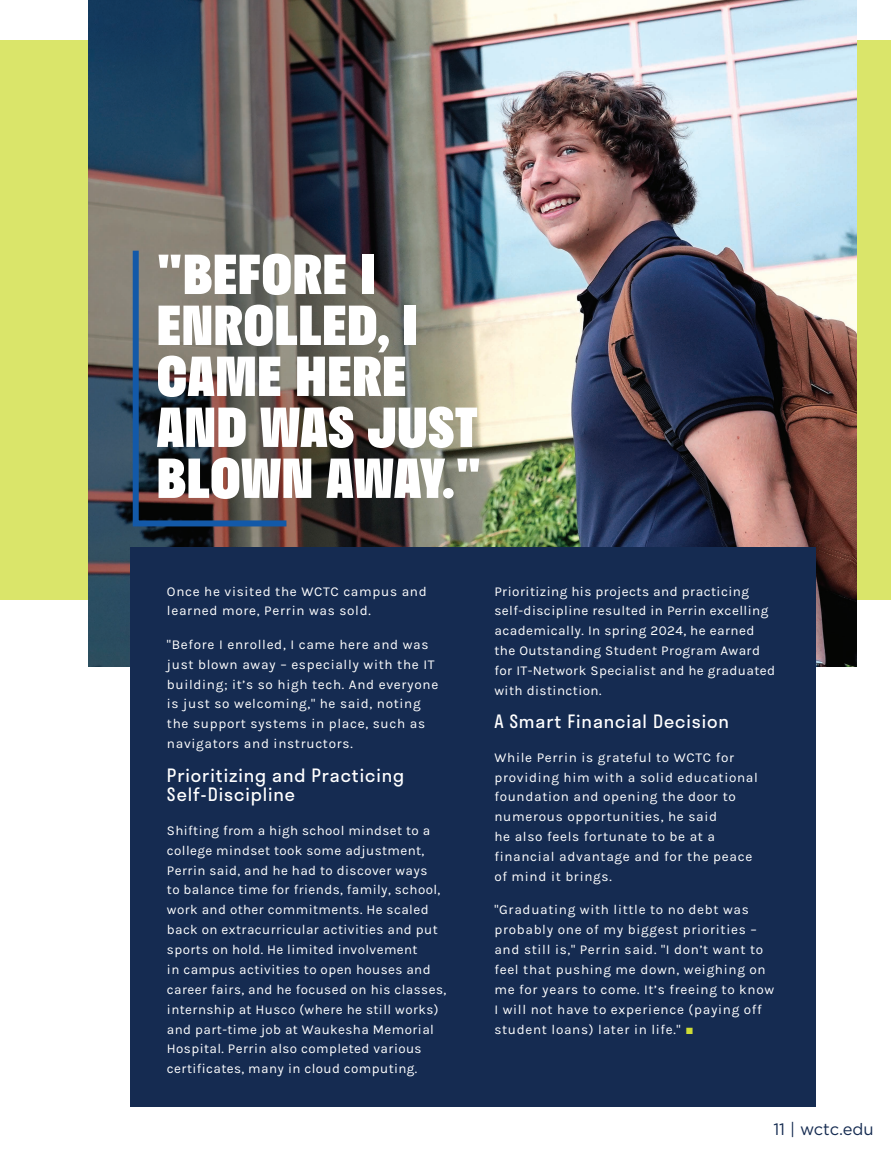
<style>
.page{position:relative;width:891px;height:1161px;background:#fff}
.page>*{position:absolute;margin:0;border:0;box-sizing:border-box;transform-origin:0 0}
.t1{font:900 52.5px/51px "Stratos";letter-spacing:.02em;color:#fff}
.t2{font:18px/19.8px "Stratos";letter-spacing:.05em;color:#fff}
.t3{font:16.5px "Gotham";color:#152b51}
.t4{font:13.5px/19.8px "Karla";letter-spacing:.05em;color:#fff}
.t5{font:13.5px/19.8px "Karla";letter-spacing:.03em;color:#fff}
.s1{font-family:"Arial";color:#cedc35}
</style>
<div class="page">
<div style="left:0;top:41px;width:891px;height:559px;background:#dae56a"></div>
<img style="left:88px;top:0;width:769px;height:666px">
<div style="left:130px;top:548px;width:685px;height:559px;background:#152b51"></div>
<svg style="left:130px;top:245px;width:162px;height:284px"></svg>
<h1 class="t1" style="left:157px;top:247px;width:325px">"BEFORE I<br>ENROLLED, I<br>CAME HERE<br>AND WAS JUST<br>BLOWN AWAY."</h1>
<p class="t4" style="left:167px;top:581px;width:261px">Once he visited the WCTC campus and learned more, Perrin was sold.</p>
<p class="t4" style="left:167px;top:635px;width:273px">"Before I enrolled, I came here and was just blown away – especially with the IT building; it’s so high tech. And everyone is just so welcoming," he said, noting the support systems in place, such as navigators and instructors.</p>
<h2 class="t2" style="left:167px;top:764px;width:239px">Prioritizing and Practicing<br>Self-Discipline</h2>
<p class="t5" style="left:167px;top:821px;width:281px">Shifting from a high school mindset to a college mindset took some adjustment, Perrin said, and he had to discover ways<br>to balance time for friends, family, school, work and other commitments. He scaled back on extracurricular activities and put sports on hold. He limited involvement<br>in campus activities to open houses and career fairs, and he focused on his classes, internship at Husco (where he still works) and part-time job at Waukesha Memorial Hospital. Perrin also completed various certificates, many in cloud computing.</p>
<p class="t5" style="left:494px;top:581px;width:282px">Prioritizing his projects and practicing self-discipline resulted in Perrin excelling academically. In spring 2024, he earned the Outstanding Student Program Award for IT-Network Specialist and he graduated with distinction.</p>
<h2 class="t2" style="left:494px;top:711px;width:236px">A Smart Financial Decision</h2>
<p class="t4" style="left:494px;top:748px;width:265px">While Perrin is grateful to WCTC for providing him with a solid educational foundation and opening the door to numerous opportunities, he said<br>he also feels fortunate to be at a financial advantage and for the peace of mind it brings.</p>
<p class="t4" style="left:494px;top:900px;width:281px">"Graduating with little to no debt was probably one of my biggest priorities – and still is," Perrin said. "I don’t want to feel that pushing me down, weighing on me for years to come. It’s freeing to know I will not have to experience (paying off student loans) later in life." <span class="s1">■</span></p>
<p class="t3" style="left:773px;top:1118px;width:102px">11 | wctc.edu</p>
</div>
